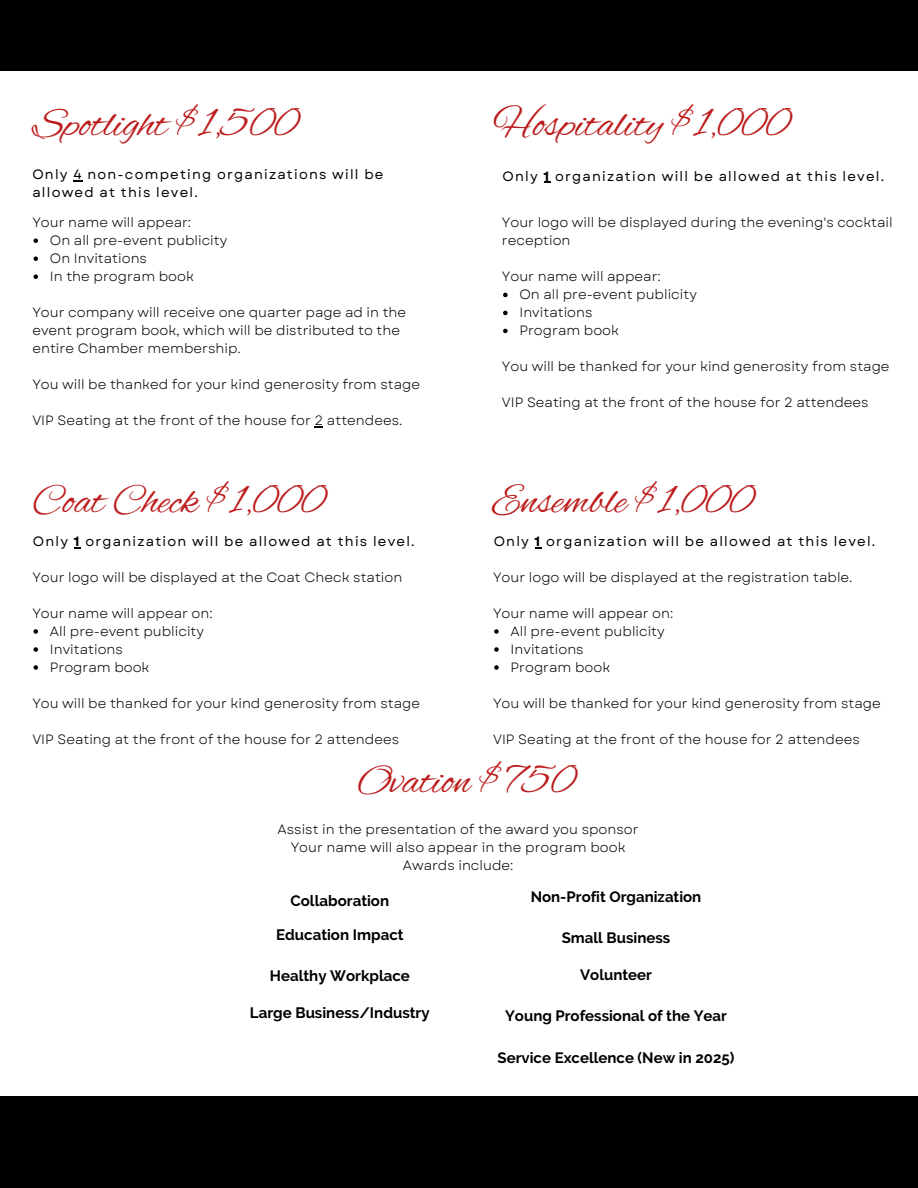
<style>
.page{position:relative;width:918px;height:1188px;background:#fff}
.page>*{position:absolute;margin:0;border:0;box-sizing:border-box;transform-origin:0 0}
.t1{font:42px "Alex Brush";color:#bd1d1d}
.t2{font:700 15px "Raleway";color:#000}
.t3{font:13.5px/18px "Garet";color:#000}
.t4{font:13.5px/18px "Garet";letter-spacing:.09em;color:#000}
.s1{font-weight:700}
</style>
<div class="page">
<div style="left:0;top:1096px;width:918px;height:92px;background:#000"></div>
<div style="left:0;top:0;width:918px;height:70px;background:#000"></div>
<svg style="left:34px;top:238px;width:4px;height:5px"></svg>
<svg style="left:34px;top:256px;width:4px;height:5px"></svg>
<svg style="left:34px;top:274px;width:4px;height:5px"></svg>
<svg style="left:503px;top:293px;width:5px;height:4px"></svg>
<svg style="left:503px;top:311px;width:5px;height:4px"></svg>
<svg style="left:503px;top:329px;width:5px;height:4px"></svg>
<svg style="left:34px;top:629px;width:4px;height:5px"></svg>
<svg style="left:34px;top:647px;width:4px;height:5px"></svg>
<svg style="left:34px;top:665px;width:4px;height:5px"></svg>
<svg style="left:494px;top:629px;width:5px;height:5px"></svg>
<svg style="left:494px;top:647px;width:5px;height:5px"></svg>
<svg style="left:494px;top:665px;width:5px;height:5px"></svg>
<svg style="left:73px;top:180px;width:10px;height:2px"></svg>
<h1 class="t1" style="left:32px;top:100px;width:266px">Spotlight $1,500</h1>
<h1 class="t1" style="left:493px;top:100px;width:297px">Hospitality $1,000</h1>
<p class="t4" style="left:32px;top:166px;width:353px">Only 4 non-competing organizations will be allowed at this level.</p>
<p class="t4" style="left:503px;top:167px;width:383px">Only <span class="s1">1</span> organization will be allowed at this level.</p>
<p class="t3" style="left:50px;top:214px;width:179px;text-indent:-18px">Your name will appear:<br>On all pre-event publicity<br>On Invitations<br>In the program book</p>
<p class="t3" style="left:32px;top:304px;width:375px">Your company will receive one quarter page ad in the event program book, which will be distributed to the entire Chamber membership.</p>
<p class="t3" style="left:32px;top:376px;width:389px">You will be thanked for your kind generosity from stage</p>
<p class="t3" style="left:32px;top:412px;width:372px">VIP Seating at the front of the house for 2 attendees.</p>
<p class="t3" style="left:502px;top:214px;width:392px">Your logo will be displayed during the evening's cocktail reception</p>
<p class="t3" style="left:519px;top:268px;width:179px;text-indent:-18px">Your name will appear:<br>On all pre-event publicity<br>Invitations<br>Program book</p>
<p class="t3" style="left:502px;top:358px;width:389px">You will be thanked for your kind generosity from stage</p>
<p class="t3" style="left:502px;top:394px;width:368px">VIP Seating at the front of the house for 2 attendees</p>
<h1 class="t1" style="left:32px;top:478px;width:294px">Coat Check $1,000</h1>
<h1 class="t1" style="left:492px;top:478px;width:262px">Ensemble $1,000</h1>
<p class="t4" style="left:33px;top:532px;width:383px">Only <span class="s1">1</span> organization will be allowed at this level.</p>
<p class="t4" style="left:494px;top:532px;width:383px">Only <span class="s1">1</span> organization will be allowed at this level.</p>
<p class="t3" style="left:32px;top:568px;width:372px">Your logo will be displayed at the Coat Check station</p>
<p class="t3" style="left:50px;top:604px;width:164px;text-indent:-18px">Your name will appear on:<br>All pre-event publicity<br>Invitations<br>Program book</p>
<p class="t3" style="left:32px;top:694px;width:389px">You will be thanked for your kind generosity from stage</p>
<p class="t3" style="left:32px;top:730px;width:368px">VIP Seating at the front of the house for 2 attendees</p>
<p class="t3" style="left:493px;top:568px;width:361px">Your logo will be displayed at the registration table.</p>
<p class="t3" style="left:511px;top:604px;width:164px;text-indent:-18px">Your name will appear on:<br>All pre-event publicity<br>Invitations<br>Program book</p>
<p class="t3" style="left:493px;top:694px;width:389px">You will be thanked for your kind generosity from stage</p>
<p class="t3" style="left:493px;top:730px;width:368px">VIP Seating at the front of the house for 2 attendees</p>
<h1 class="t1" style="left:357px;top:758px;width:219px">Ovation $750</h1>
<p class="t3" style="left:278px;top:820px;width:362px;text-align:center">Assist in the presentation of the award you sponsor<br>Your name will also appear in the program book<br>Awards include:</p>
<p class="t2" style="left:291px;top:892px;width:100px">Collaboration</p>
<p class="t2" style="left:276px;top:926px;width:129px">Education Impact</p>
<p class="t2" style="left:270px;top:967px;width:142px">Healthy Workplace</p>
<p class="t2" style="left:250px;top:1004px;width:181px">Large Business/Industry</p>
<p class="t2" style="left:531px;top:888px;width:172px">Non-Profit Organization</p>
<p class="t2" style="left:562px;top:929px;width:110px">Small Business</p>
<p class="t2" style="left:580px;top:966px;width:73px">Volunteer</p>
<p class="t2" style="left:505px;top:1007px;width:223px">Young Professional of the Year</p>
<p class="t2" style="left:498px;top:1049px;width:238px">Service Excellence (New in 2025)</p>
</div>
